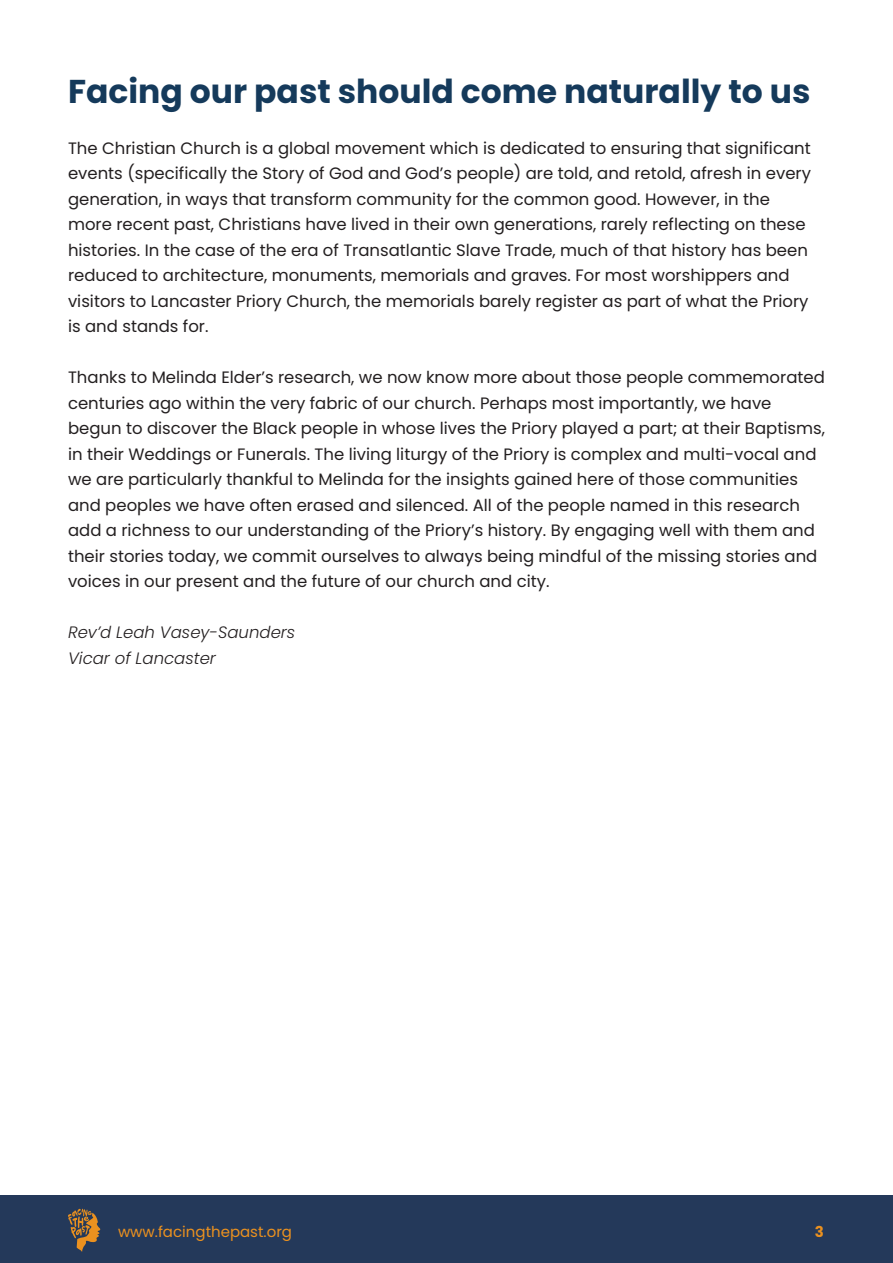
<style>
.page{position:relative;width:893px;height:1263px;background:#fff}
.page>*{position:absolute;margin:0;border:0;box-sizing:border-box;transform-origin:0 0}
.t1{font:700 33px "Poppins";color:#153a5b}
.t2{font:16.5px/25.5px "Poppins";color:#231f20}
.t3{font:italic 300 16.5px/25.5px "Poppins";color:#231f20}
.t4{font:15px "Poppins";color:#eb911f}
.t5{font:700 15px "Poppins";color:#eb911f}
</style>
<div class="page">
<div style="left:0;top:1195px;width:893px;height:68px;background:#24395a"></div>
<svg style="left:68px;top:1209px;width:32px;height:43px"></svg>
<p class="t1" style="left:68px;top:72px;width:744px">Facing our past should come naturally to us</p>
<p class="t2" style="left:68px;top:135px;width:744px">The Christian Church is a global movement which is dedicated to ensuring that significant events (specifically the Story of God and God’s people) are told, and retold, afresh in every generation, in ways that transform community for the common good. However, in the more recent past, Christians have lived in their own generations, rarely reflecting on these histories. In the case of the era of Transatlantic Slave Trade, much of that history has been reduced to architecture, monuments, memorials and graves. For most worshippers and visitors to Lancaster Priory Church, the memorials barely register as part of what the Priory is and stands for.</p>
<p class="t2" style="left:68px;top:365px;width:758px">Thanks to Melinda Elder’s research, we now know more about those people commemorated</p>
<p class="t2" style="left:68px;top:390px;width:758px">centuries ago within the very fabric of our church. Perhaps most importantly, we have begun to discover the Black people in whose lives the Priory played a part; at their Baptisms, in their Weddings or Funerals. The living liturgy of the Priory is complex and multi-vocal and we are particularly thankful to Melinda for the insights gained here of those communities and peoples we have often erased and silenced. All of the people named in this research add a richness to our understanding of the Priory’s history. By engaging well with them and their stories today, we commit ourselves to always being mindful of the missing stories and voices in our present and the future of our church and city.</p>
<p class="t3" style="left:68px;top:620px;width:229px">Rev’d Leah Vasey-Saunders<br>Vicar of Lancaster</p>
<p class="t4" style="left:118px;top:1223px;width:176px">www.facingthepast.org</p>
<p class="t5" style="left:815px;top:1223px;width:11px">3</p>
</div>
